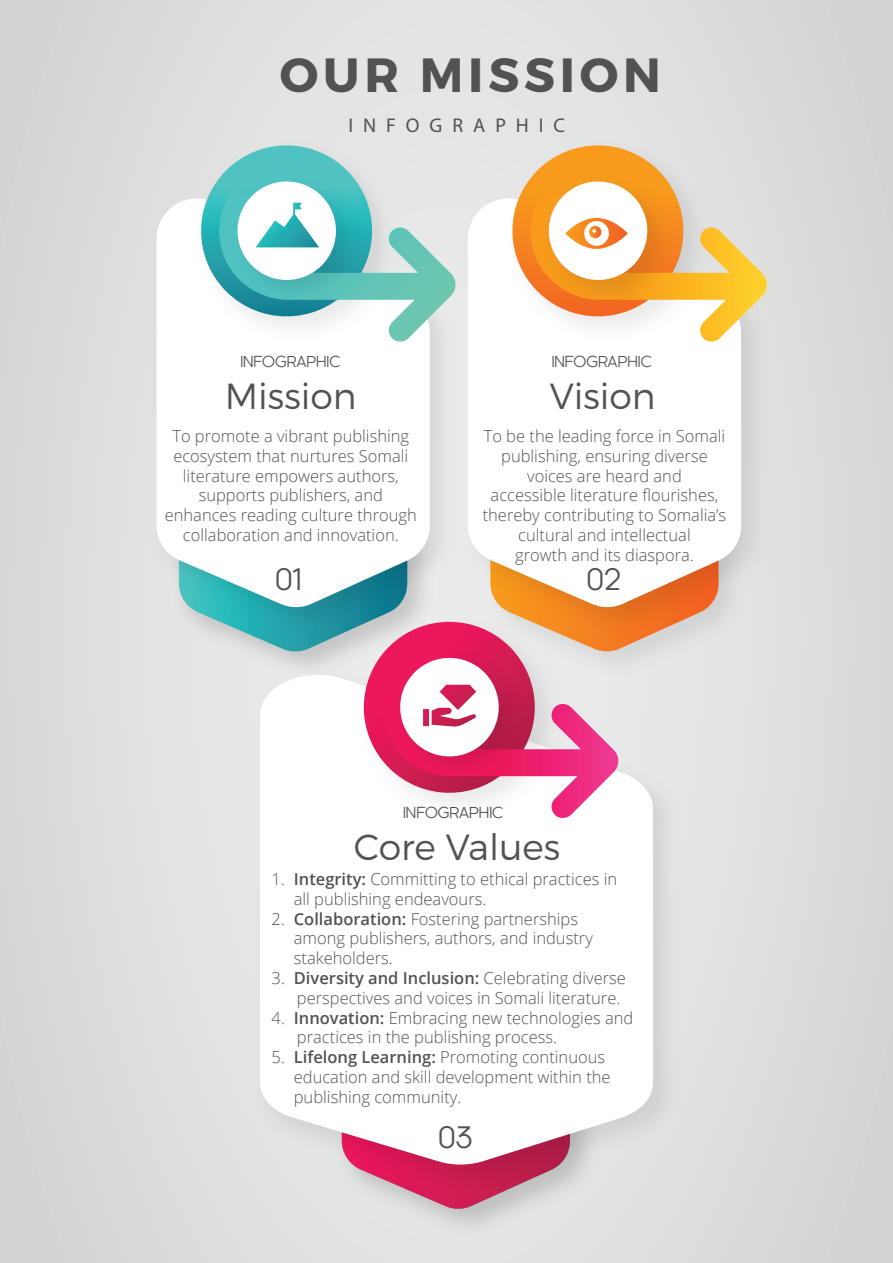
<style>
.page{position:relative;width:893px;height:1263px;background:#dddddc}
.page>*{position:absolute;margin:0;border:0;box-sizing:border-box;transform-origin:0 0}
.t1{font:700 48px "Montserrat";letter-spacing:.1em;color:#515353}
.t2{font:300 36.3px "Montserrat";color:#515353}
.t3{font:28.8px "Kaleko 105";color:#515353}
.t4{font:500 19.95px "Montserrat";letter-spacing:.5em;color:#515353}
.t5{font:300 16.5px/19.8px "Open Sans";color:#515353}
.t6{font:14.85px "Kaleko 105";color:#515353}
.s1{font-weight:600}
</style>
<div class="page">
<img style="left:463px;top:186px;width:285px;height:366px">
<div style="left:468px;top:189px;width:273px;height:405px;background:#fff"></div>
<div style="left:499px;top:171px;width:217px;height:179px;background:#fff"></div>
<svg style="left:504px;top:145px;width:263px;height:198px"></svg>
<div style="left:447px;top:186px;width:16px;height:331px;background:#e9e9e9"></div>
<div style="left:156px;top:199px;width:274px;height:361px;background:#fff"></div>
<div style="left:188px;top:198px;width:218px;height:152px;background:#fff"></div>
<svg style="left:193px;top:145px;width:264px;height:198px"></svg>
<svg style="left:342px;top:1199px;width:228px;height:11px"></svg>
<img style="left:247px;top:819px;width:409px;height:380px">
<svg style="left:260px;top:819px;width:393px;height:347px;background:#fbf7f8"></svg>
<div style="left:350px;top:819px;width:218px;height:7px;background:#fff"></div>
<svg style="left:179px;top:517px;width:539px;height:302px"></svg>
<h1 class="t1" style="left:280px;top:46px;width:383px">OUR MISSION</h1>
<p class="t4" style="left:348px;top:113px;width:218px">INFOGRAPHIC</p>
<p class="t6" style="left:240px;top:353px;width:102px">INFOGRAPHIC</p>
<p class="t6" style="left:552px;top:353px;width:102px">INFOGRAPHIC</p>
<h2 class="t2" style="left:225px;top:373px;width:133px">Mission</h2>
<p class="t5" style="left:165px;top:426px;width:254px;text-align:center">To promote a vibrant publishing ecosystem that nurtures Somali literature empowers authors, supports publishers, and enhances reading culture through collaboration and innovation.</p>
<p class="t5" style="left:483px;top:426px;width:245px;text-align:center">To be the leading force in Somali publishing, ensuring diverse voices are heard and<br>accessible literature flourishes, thereby contributing to Somalia’s cultural and intellectual<br>growth and its diaspora.</p>
<h2 class="t2" style="left:550px;top:373px;width:107px">Vision</h2>
<h3 class="t3" style="left:275px;top:563px;width:28px">01</h3>
<h3 class="t3" style="left:587px;top:563px;width:36px">02</h3>
<p class="t6" style="left:403px;top:804px;width:102px">INFOGRAPHIC</p>
<h2 class="t2" style="left:354px;top:825px;width:208px">Core Values</h2>
<p class="t5" style="left:294px;top:868px;width:325px;text-indent:-22px">1. <span class="s1">Integrity:</span> Committing to ethical practices in all publishing endeavours.</p>
<p class="t5" style="left:294px;top:908px;width:301px;text-indent:-22px">2. <span class="s1">Collaboration:</span> Fostering partnerships among publishers, authors, and industry stakeholders.</p>
<p class="t5" style="left:297px;top:967px;width:330px;text-indent:-25px">3. <span class="s1">Diversity and Inclusion:</span> Celebrating diverse perspectives and voices in Somali literature.</p>
<p class="t5" style="left:297px;top:1007px;width:338px;text-indent:-25px">4. <span class="s1">Innovation:</span> Embracing new technologies and practices in the publishing process.</p>
<p class="t5" style="left:294px;top:1047px;width:318px;text-indent:-22px">5. <span class="s1">Lifelong Learning:</span> Promoting continuous education and skill development within the publishing community.</p>
<h3 class="t3" style="left:438px;top:1121px;width:36px">03</h3>
</div>
